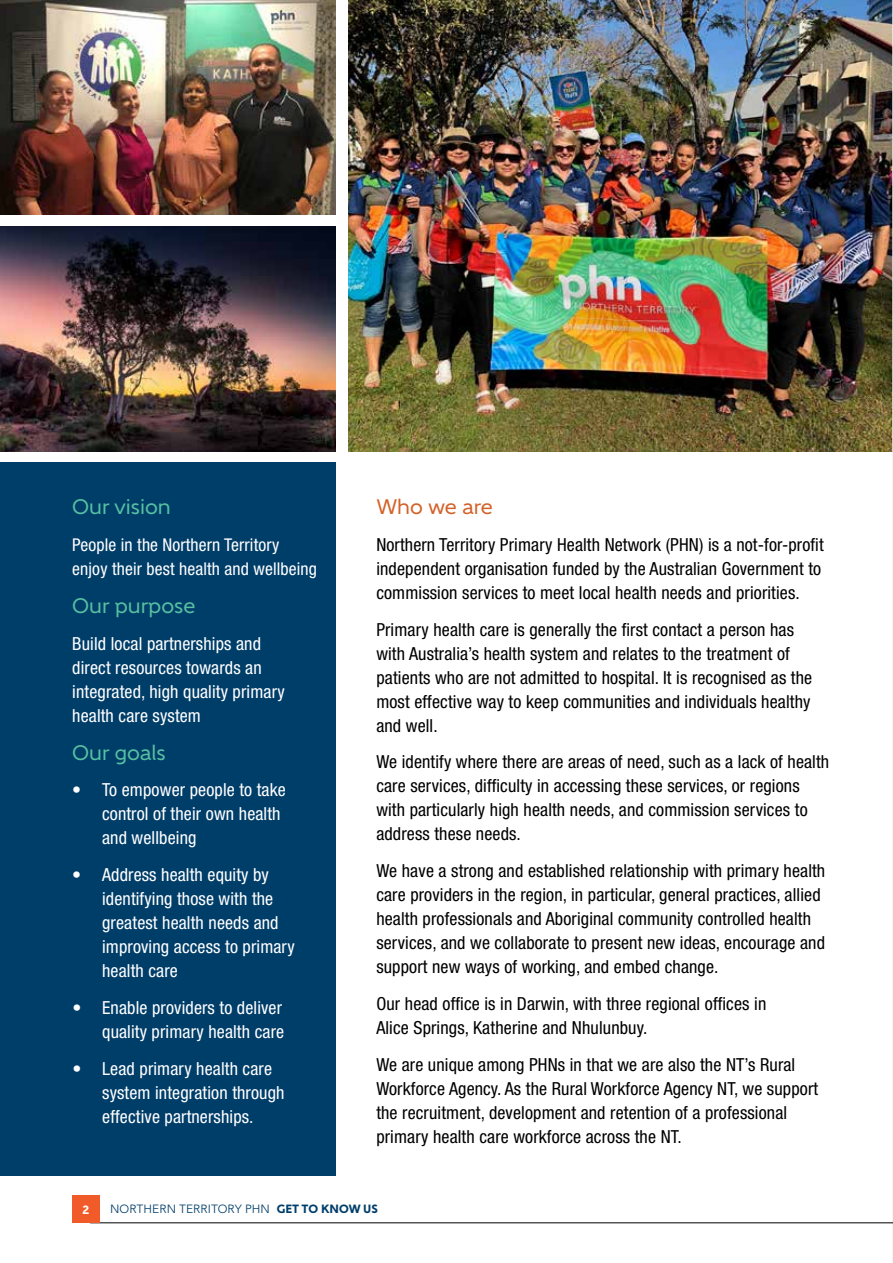
<style>
.page{position:relative;width:893px;height:1263px;background:#fff}
.page>*{position:absolute;margin:0;border:0;box-sizing:border-box;transform-origin:0 0}
.t1{font:21px "Gentleman 600";color:#57c0a1}
.t2{font:21px "Gentleman 600";color:#d36228}
.t3{font:condensed 18px/24px "Helvetica Neue LT Std";letter-spacing:.01em;color:#000}
.t4{font:condensed 18px/24px "Helvetica Neue LT Std";letter-spacing:.01em;color:#fff}
.t5{font:condensed 17.7px/24px "Helvetica Neue LT Std";letter-spacing:.01em;color:#fff}
.t6{font:12px "Gentleman 500";letter-spacing:.005em;color:#003e6a}
.t7{font:800 12px "Gentleman 900";color:#fff}
.s1{font-family:"Gentleman 900";font-weight:800}
</style>
<div class="page">
<img style="left:0;top:226px;width:336px;height:225px">
<img style="left:0;top:0;width:336px;height:215px">
<img style="left:349px;top:0;width:543px;height:451px">
<div style="left:0;top:463px;width:336px;height:713px;background:#003e6a"></div>
<hr style="left:892px;top:0;width:1px;height:1263px;background:#f1f1f2">
<hr style="left:90px;top:1222px;width:803px;height:1px;background:#000">
<div style="left:72px;top:1196px;width:27px;height:27px;background:#f15a29"></div>
<p class="t1" style="left:72px;top:494px;width:100px">Our vision</p>
<p class="t5" style="left:72px;top:532px;width:246px">People in the Northern Territory enjoy their best health and wellbeing</p>
<p class="t1" style="left:72px;top:593px;width:125px">Our purpose</p>
<p class="t4" style="left:72px;top:631px;width:214px">Build local partnerships and direct resources towards an integrated, high quality primary health care system</p>
<p class="t1" style="left:72px;top:740px;width:95px">Our goals</p>
<p class="t4" style="left:102px;top:778px;width:185px;text-indent:-30px">• To empower people to take control of their own health and wellbeing</p>
<p class="t4" style="left:102px;top:862px;width:194px;text-indent:-30px">• Address health equity by identifying those with the greatest health needs and improving access to primary health care</p>
<p class="t4" style="left:72px;top:995px;width:213px;text-align:right">• Enable providers to deliver quality primary health care</p>
<p class="t4" style="left:102px;top:1056px;width:184px;text-indent:-30px">• Lead primary health care system integration through effective partnerships.</p>
<p class="t2" style="left:376px;top:494px;width:118px">Who we are</p>
<p class="t3" style="left:376px;top:532px;width:449px">Northern Territory Primary Health Network (PHN) is a not-for-profit independent organisation funded by the Australian Government to commission services to meet local health needs and priorities.</p>
<p class="t3" style="left:376px;top:617px;width:437px">Primary health care is generally the first contact a person has with Australia’s health system and relates to the treatment of patients who are not admitted to hospital. It is recognised as the most effective way to keep communities and individuals healthy and well.</p>
<p class="t3" style="left:376px;top:750px;width:454px">We identify where there are areas of need, such as a lack of health care services, difficulty in accessing these services, or regions with particularly high health needs, and commission services to address these needs.</p>
<p class="t3" style="left:376px;top:858px;width:450px">We have a strong and established relationship with primary health care providers in the region, in particular, general practices, allied health professionals and Aboriginal community controlled health services, and we collaborate to present new ideas, encourage and support new ways of working, and embed change.</p>
<p class="t3" style="left:376px;top:991px;width:391px">Our head office is in Darwin, with three regional offices in<br>Alice Springs, Katherine and Nhulunbuy.</p>
<p class="t3" style="left:376px;top:1052px;width:443px">We are unique among PHNs in that we are also the NT’s Rural Workforce Agency. As the Rural Workforce Agency NT, we support the recruitment, development and retention of a professional primary health care workforce across the NT.</p>
<p class="t7" style="left:82px;top:1202px;width:8px">2</p>
<p class="t6" style="left:110px;top:1202px;width:269px">NORTHERN TERRITORY PHN <span class="s1">GET TO KNOW US</span></p>
</div>
